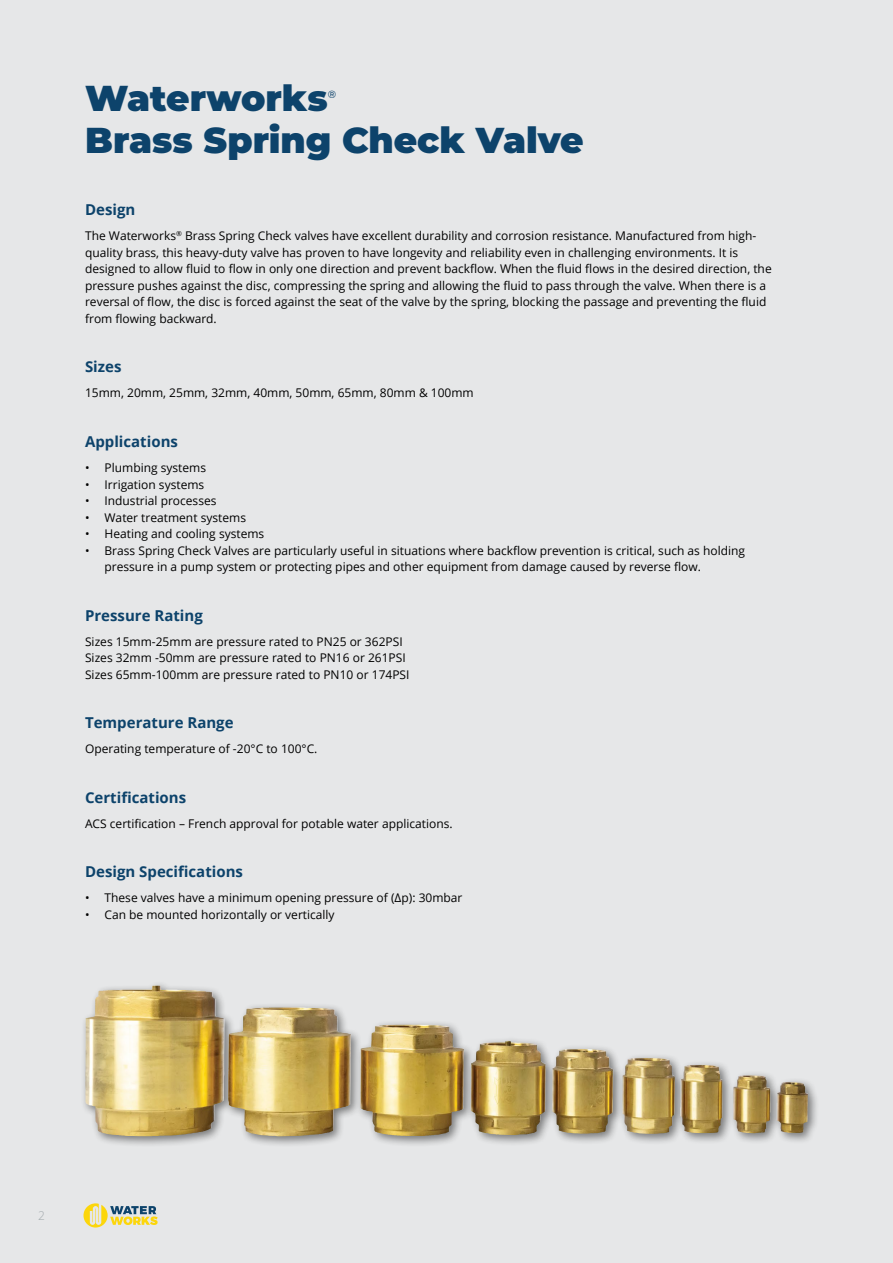
<style>
.page{position:relative;width:893px;height:1263px;background:#e6e7e8}
.page>*{position:absolute;margin:0;border:0;box-sizing:border-box;transform-origin:0 0}
.t1{font:900 36px "Montserrat";color:#0d436b}
.t2{font:700 15px "Open Sans";color:#0d436b}
.t3{font:12px/16.5px "Open Sans";color:#000}
.t4{font:300 12px "Open Sans";color:#a3aaad}
.t5{font:500 10.5px "Montserrat";color:#0d436b}
</style>
<div class="page">
<svg style="left:83px;top:1203px;width:75px;height:24px"></svg>
<div style="left:80px;top:980px;width:739px;height:167px;background:#000;opacity:.48"></div>
<img style="left:85px;top:986px;width:140px;height:150px">
<h1 class="t1" style="left:85px;top:72px;width:244px">Waterworks</h1>
<p class="t5" style="left:328px;top:87px;width:10px">®</p>
<h1 class="t1" style="left:85px;top:114px;width:500px">Brass Spring Check Valve</h1>
<p class="t2" style="left:85px;top:199px;width:52px">Design</p>
<p class="t3" style="left:85px;top:228px;width:688px">The Waterworks<sup>®</sup> Brass Spring Check valves have excellent durability and corrosion resistance. Manufactured from high&shy;quality brass, this heavy-duty valve has proven to have longevity and reliability even in challenging environments. It is designed to allow fluid to flow in only one direction and prevent backflow. When the fluid flows in the desired direction, the pressure pushes against the disc, compressing the spring and allowing the fluid to pass through the valve. When there is a reversal of flow, the disc is forced against the seat of the valve by the spring, blocking the passage and preventing the fluid from flowing backward.</p>
<p class="t2" style="left:85px;top:356px;width:38px">Sizes</p>
<p class="t3" style="left:85px;top:385px;width:390px">15mm, 20mm, 25mm, 32mm, 40mm, 50mm, 65mm, 80mm &amp; 100mm</p>
<p class="t2" style="left:85px;top:431px;width:94px">Applications</p>
<p class="t3" style="left:85px;top:459px;width:123px">• Plumbing systems</p>
<p class="t3" style="left:85px;top:476px;width:121px">• Irrigation systems</p>
<p class="t3" style="left:85px;top:492px;width:133px">• Industrial processes</p>
<p class="t3" style="left:85px;top:509px;width:163px">• Water treatment systems</p>
<p class="t3" style="left:85px;top:525px;width:181px">• Heating and cooling systems</p>
<p class="t3" style="left:105px;top:542px;width:642px;text-indent:-20px">• Brass Spring Check Valves are particularly useful in situations where backflow prevention is critical, such as holding pressure in a pump system or protecting pipes and other equipment from damage caused by reverse flow.</p>
<p class="t2" style="left:85px;top:604px;width:119px">Pressure Rating</p>
<p class="t3" style="left:85px;top:633px;width:326px">Sizes 15mm-25mm are pressure rated to PN25 or 362PSI<br>Sizes 32mm -50mm are pressure rated to PN16 or 261PSI<br>Sizes 65mm-100mm are pressure rated to PN10 or 174PSI</p>
<p class="t2" style="left:85px;top:712px;width:150px">Temperature Range</p>
<p class="t3" style="left:85px;top:740px;width:234px">Operating temperature of -20°C to 100°C.</p>
<p class="t2" style="left:85px;top:786px;width:103px">Certifications</p>
<p class="t3" style="left:85px;top:815px;width:369px">ACS certification – French approval for potable water applications.</p>
<p class="t2" style="left:85px;top:861px;width:159px">Design Specifications</p>
<p class="t3" style="left:85px;top:889px;width:379px">• These valves have a minimum opening pressure of (Δp): 30mbar</p>
<p class="t3" style="left:85px;top:906px;width:251px">• Can be mounted horizontally or vertically</p>
<p class="t4" style="left:38px;top:1207px;width:8px">2</p>
</div>
